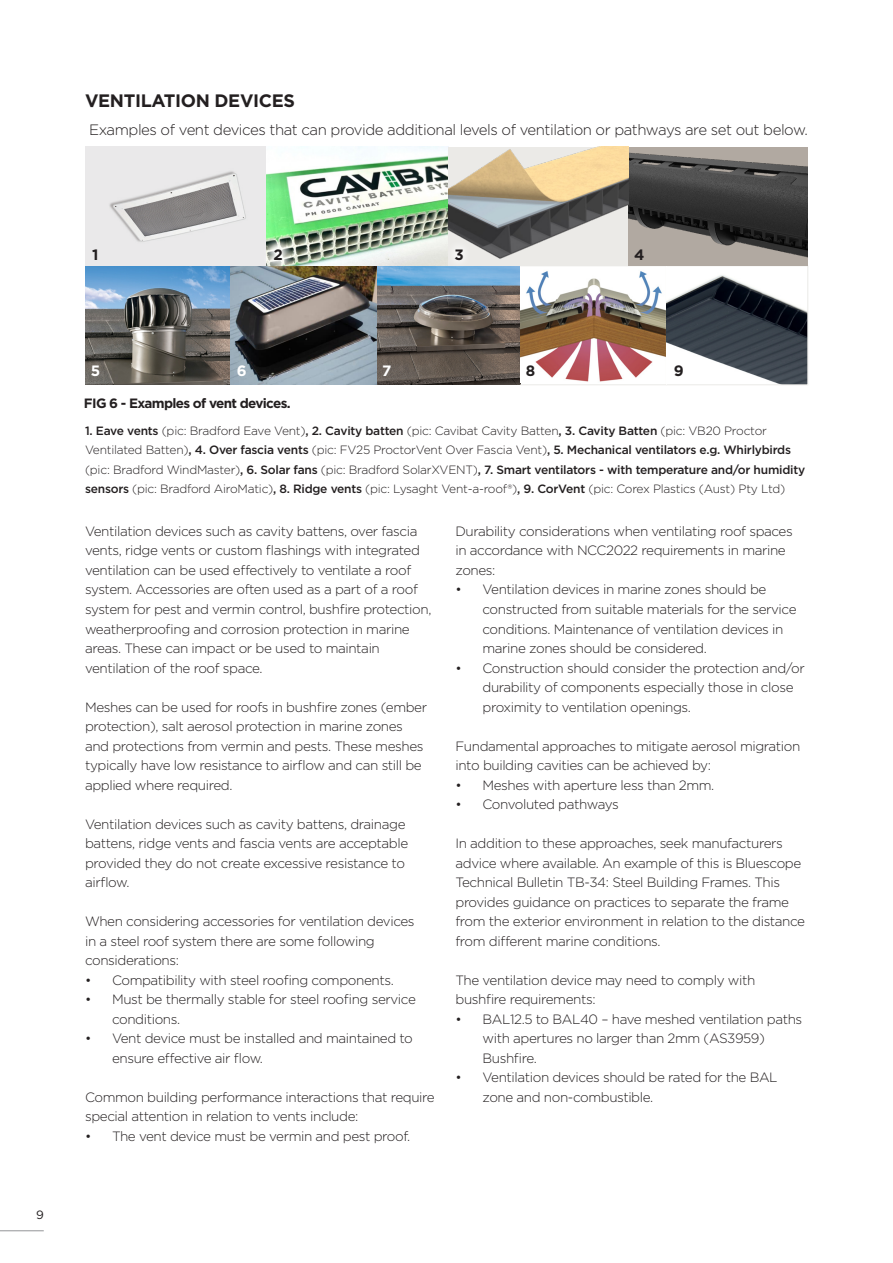
<style>
.page{position:relative;width:893px;height:1263px;background:#fff}
.page>*{position:absolute;margin:0;border:0;box-sizing:border-box;transform-origin:0 0}
.t1{font:700 18px "Gotham";letter-spacing:-.02em;color:#231f20}
.t2{font:300 15px "Gotham";letter-spacing:-.03em;color:#231f20}
.BS_Table_Copy_Grey{font:700 15px "Gotham";color:#231f20}
.BS_Table_Copy_Grey-2{font:700 15px "Gotham";color:#fff}
.t3{font:300 13.5px/19.5px "Gotham";letter-spacing:-.03em;color:#231f20}
.t4{font:700 13.5px "Gotham";letter-spacing:-.05em;color:#231f20}
.t5{font:300 12px/19.5px "Gotham";letter-spacing:-.02em;color:#231f20}
.t6{font:12px "Gotham";color:#231f20}
.s1{font-weight:500}
</style>
<div class="page">
<hr style="left:0;top:1230px;width:44px;height:1px;background:#939598">
<img style="left:85px;top:266px;width:435px;height:119px">
<img style="left:85px;top:147px;width:363px;height:119px">
<img style="left:522px;top:271px;width:143px;height:111px">
<div style="left:520px;top:266px;width:147px;height:119px;border:1px solid #ebeae7"></div>
<img style="left:668px;top:275px;width:138px;height:108px">
<div style="left:666px;top:266px;width:142px;height:119px;border:1px solid #ebeae7"></div>
<svg style="left:628px;top:147px;width:180px;height:119px"></svg>
<svg style="left:448px;top:147px;width:180px;height:119px"></svg>
<svg style="left:263px;top:239px;width:30px;height:31px"></svg>
<svg style="left:446px;top:239px;width:27px;height:30px"></svg>
<p class="t1" style="left:85px;top:89px;width:211px">VENTILATION DEVICES</p>
<p class="t2" style="left:89px;top:121px;width:720px">Examples of vent devices that can provide additional levels of ventilation or pathways are set out below.</p>
<p class="BS_Table_Copy_Grey" style="left:92px;top:245px;width:8px">1</p>
<p class="BS_Table_Copy_Grey" style="left:273px;top:245px;width:11px">2</p>
<p class="BS_Table_Copy_Grey" style="left:454px;top:245px;width:11px">3</p>
<p class="BS_Table_Copy_Grey" style="left:634px;top:245px;width:12px">4</p>
<p class="t6" style="left:36px;top:1207px;width:9px">9</p>
<p class="BS_Table_Copy_Grey-2" style="left:237px;top:361px;width:11px">6</p>
<p class="BS_Table_Copy_Grey-2" style="left:91px;top:361px;width:11px">5</p>
<p class="t4" style="left:84px;top:395px;width:208px">FIG 6 - Examples of vent devices.</p>
<p class="BS_Table_Copy_Grey-2" style="left:382px;top:361px;width:11px">7</p>
<p class="BS_Table_Copy_Grey" style="left:526px;top:361px;width:11px">8</p>
<p class="BS_Table_Copy_Grey" style="left:674px;top:361px;width:11px">9</p>
<p class="t5" style="left:85px;top:420px;width:722px"><span class="s1">1. Eave vents</span> (pic: Bradford Eave Vent)<span class="s1">, 2. Cavity batten</span> (pic: Cavibat Cavity Batten<span class="s1">, 3. Cavity Batten</span> (pic: VB20 Proctor Ventilated Batten)<span class="s1">, 4. Over fascia vents</span> (pic: FV25 ProctorVent Over Fascia Vent)<span class="s1">, 5. Mechanical ventilators e.g. Whirlybirds </span>(pic: Bradford WindMaster)<span class="s1">, 6. Solar fans</span> (pic: Bradford SolarXVENT)<span class="s1">, 7. Smart ventilators - with temperature and/or humidity sensors</span> (pic: Bradford AiroMatic)<span class="s1">, 8. Ridge vents</span> (pic: Lysaght Vent-a-roof®)<span class="s1">, 9. CorVent</span> (pic: Corex Plastics (Aust) Pty Ltd)</p>
<p class="t3" style="left:85px;top:521px;width:348px">Ventilation devices such as cavity battens, over fascia vents, ridge vents or custom flashings with integrated ventilation can be used effectively to ventilate a roof system. Accessories are often used as a part of a roof system for pest and vermin control, bushfire protection, weatherproofing and corrosion protection in marine areas. These can impact or be used to maintain ventilation of the roof space.</p>
<p class="t3" style="left:85px;top:697px;width:344px">Meshes can be used for roofs in bushfire zones (ember protection), salt aerosol protection in marine zones and protections from vermin and pests. These meshes typically have low resistance to airflow and can still be applied where required.</p>
<p class="t3" style="left:85px;top:814px;width:325px">Ventilation devices such as cavity battens, drainage battens, ridge vents and fascia vents are acceptable provided they do not create excessive resistance to airflow.</p>
<p class="t3" style="left:85px;top:911px;width:331px">When considering accessories for ventilation devices in a steel roof system there are some following considerations:</p>
<p class="t3" style="left:85px;top:970px;width:310px">• Compatibility with steel roofing components.</p>
<p class="t3" style="left:112px;top:989px;width:305px;text-indent:-27px">• Must be thermally stable for steel roofing service conditions.</p>
<p class="t3" style="left:112px;top:1028px;width:302px;text-indent:-27px">• Vent device must be installed and maintained to ensure effective air flow.</p>
<p class="t3" style="left:85px;top:1087px;width:351px">Common building performance interactions that require special attention in relation to vents include:</p>
<p class="t3" style="left:85px;top:1126px;width:327px">• The vent device must be vermin and pest proof.</p>
<p class="t3" style="left:455px;top:521px;width:339px">Durability considerations when ventilating roof spaces in accordance with NCC2022 requirements in marine zones:</p>
<p class="t3" style="left:482px;top:580px;width:316px;text-indent:-27px">• Ventilation devices in marine zones should be constructed from suitable materials for the service conditions. Maintenance of ventilation devices in marine zones should be considered.</p>
<p class="t3" style="left:482px;top:658px;width:324px;text-indent:-27px">• Construction should consider the protection and/or durability of components especially those in close proximity to ventilation openings.</p>
<p class="t3" style="left:455px;top:736px;width:346px">Fundamental approaches to mitigate aerosol migration into building cavities can be achieved by:</p>
<p class="t3" style="left:455px;top:775px;width:260px">• Meshes with aperture less than 2mm.</p>
<p class="t3" style="left:455px;top:794px;width:165px">• Convoluted pathways</p>
<p class="t3" style="left:455px;top:833px;width:351px">In addition to these approaches, seek manufacturers advice where available. An example of this is Bluescope Technical Bulletin TB-34: Steel Building Frames. This provides guidance on practices to separate the frame from the exterior environment in relation to the distance from different marine conditions.</p>
<p class="t3" style="left:455px;top:970px;width:301px">The ventilation device may need to comply with bushfire requirements:</p>
<p class="t3" style="left:482px;top:1009px;width:321px;text-indent:-27px">• BAL12.5 to BAL40 – have meshed ventilation paths with apertures no larger than 2mm (AS3959)<br>Bushfire.</p>
<p class="t3" style="left:482px;top:1067px;width:297px;text-indent:-27px">• Ventilation devices should be rated for the BAL zone and non-combustible.</p>
</div>
